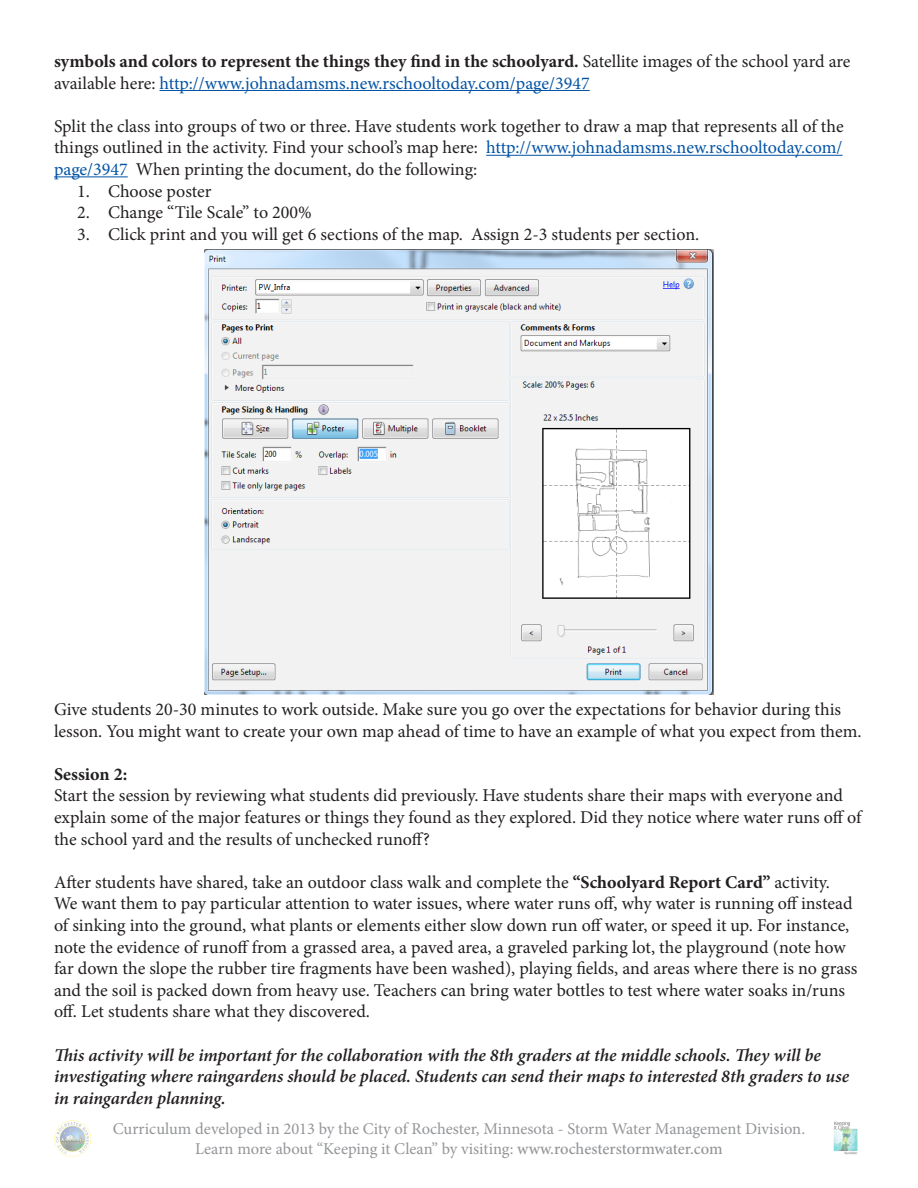
<style>
.page{position:relative;width:918px;height:1188px;background:#fff}
.page>*{position:absolute;margin:0;border:0;box-sizing:border-box;transform-origin:0 0}
.t1{font:18px/21.6px "Minion Pro";letter-spacing:-.005em;color:#231f20}
.t2{font:italic 600 18px/21.6px "Minion Pro";letter-spacing:-.005em;color:#231f20}
.t3{font:700 18px/21.6px "Minion Pro";color:#231f20}
.t4{font:16.5px/19.8px "Minion Pro";color:#939598;text-align:center}
.s1{font-weight:400}
.s2{font-weight:400;color:#0353a5}
.s3{color:#0353a5}
.s4{font-weight:700}
.s5{font-weight:500}
</style>
<div class="page">
<img style="left:54px;top:1120px;width:36px;height:36px">
<img style="left:833px;top:1121px;width:25px;height:34px">
<hr style="left:160px;top:90px;width:430px;height:1px;background:#0353a5">
<hr style="left:486px;top:155px;width:357px;height:1px;background:#0353a5">
<hr style="left:54px;top:176px;width:74px;height:1px;background:#0353a5">
<img style="left:205px;top:249px;width:508px;height:445px">
<p class="t3" style="left:54px;top:50px;width:798px">symbols and colors to represent the things they find in the schoolyard. <span class="s1">Satellite images of the school yard are available here:</span> <span class="s2">http://www.johnadamsms.new.rschooltoday.com/page/3947</span></p>
<p class="t1" style="left:54px;top:115px;width:791px;text-align:justify">Split the class into groups of two or three. Have students work together to draw a map that represents all of the things outlined in the activity. Find your school’s map here: <span class="s3">http://www.johnadamsms.new.rschooltoday.com/ page/3947</span> When printing the document, do the following:</p>
<p class="t1" style="left:77px;top:180px;width:136px">1. Choose poster</p>
<p class="t1" style="left:77px;top:202px;width:236px">2. Change “Tile Scale” to 200%</p>
<p class="t1" style="left:77px;top:223px;width:624px">3. Click print and you will get 6 sections of the map. Assign 2-3 students per section.</p>
<p class="t1" style="left:54px;top:699px;width:809px">Give students 20-30 minutes to work outside. Make sure you go over the expectations for behavior during this lesson. You might want to create your own map ahead of time to have an example of what you expect from them.</p>
<p class="t3" style="left:54px;top:763px;width:75px">Session 2:</p>
<p class="t1" style="left:54px;top:785px;width:809px">Start the session by reviewing what students did previously. Have students share their maps with everyone and explain some of the major features or things they found as they explored. Did they notice where water runs off of the school yard and the results of unchecked runoff?</p>
<p class="t1" style="left:54px;top:871px;width:805px">After students have shared, take an outdoor class walk and complete the <span class="s4">“Schoolyard Report Card”</span> activity.<br>We want them to pay particular attention to water issues, where water runs off, why water is running off instead of sinking into the ground, what plants or elements either slow down run off water, or speed it up. For instance, note the evidence of runoff from a grassed area, a paved area, a graveled parking lot, the playground (note how far down the slope the rubber tire fragments have been washed), playing fields, and areas where there is no grass and the soil is packed down from heavy use. Teachers can bring water bottles to test where water soaks in/runs off. Let students share what they discovered.</p>
<p class="t2" style="left:54px;top:1044px;width:797px">This activity will be important for the collaboration with the 8th graders at the middle schools. They will be investigating where raingardens should be placed. Students can send their maps to interested 8th graders to use in raingarden planning.</p>
<p class="t4" style="left:113px;top:1119px;width:694px">Curriculum developed in 2013 by the City of Rochester, Minnesota - Storm Water Management Division.<br>Learn more about “Keeping it Clean” by visiting: <span class="s5">www.rochesterstormwater.com</span></p>
</div>
